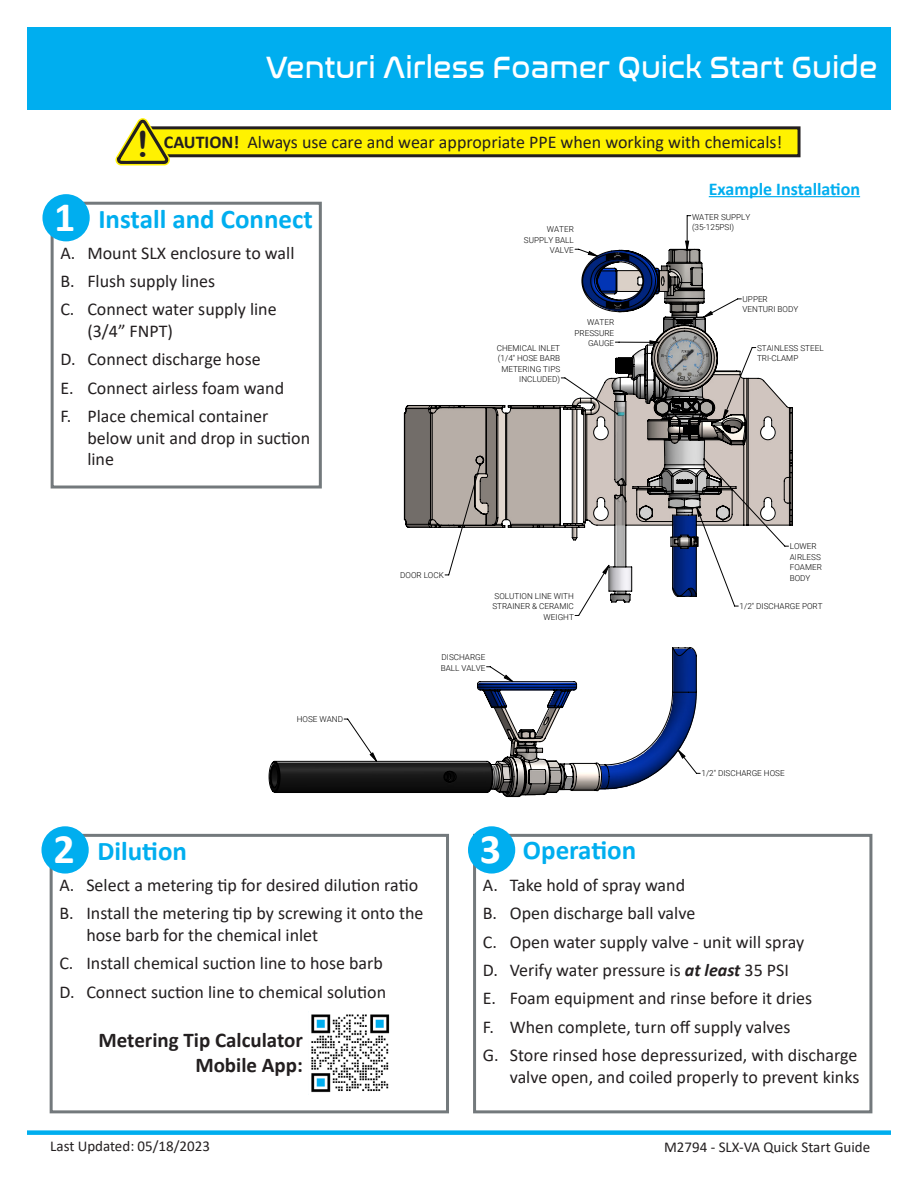
<style>
.page{position:relative;width:918px;height:1188px;background:#fff}
.page>*{position:absolute;margin:0;border:0;box-sizing:border-box;transform-origin:0 0}
.t1{font:700 42px "Calibri";color:#fff}
.t2{font:36px "Arial Rounded MT Bold";color:#231f20}
.t3{font:31.5px "Nasalization Rg";color:#fff;scale:.9 1}
.t4{font:700 27px "Calibri";color:#00aeef}
.t5{font:700 21px/25.2px "Calibri";color:#231f20;text-align:right}
.t6{font:18px/21.6px "Calibri";color:#231f20}
.t7{font:700 18px "Calibri";color:#00aeef}
.t8{font:15px "Calibri";color:#231f20}
.t9{font:300 8.1px/10.5px "Roboto";color:#000}
.s1{font-weight:700}
.s2{font-weight:700;font-style:italic}
</style>
<div class="page">
<div style="left:27px;top:1130px;width:864px;height:5px;background:#00aeef"></div>
<div style="left:27px;top:28px;width:864px;height:82px;background:#00aeef"></div>
<div style="left:147px;top:128px;width:652px;height:28px;background:#fff200"></div>
<div style="left:146px;top:126px;width:655px;height:31px;border:3px solid #231f20"></div>
<svg style="left:115px;top:118px;width:55px;height:47px"></svg>
<div style="left:473px;top:834px;width:399px;height:279px;border:3px solid #73797c"></div>
<div style="left:468px;top:826px;width:47px;height:48px;background:#00aeef;border-radius:50%"></div>
<svg style="left:268px;top:407px;width:525px;height:390px"></svg>
<svg style="left:344px;top:215px;width:445px;height:559px"></svg>
<svg style="left:370px;top:241px;width:358px;height:520px"></svg>
<hr style="left:709px;top:196px;width:151px;height:1px;background:#00aeef">
<div style="left:50px;top:834px;width:399px;height:279px;border:3px solid #73797c"></div>
<div style="left:41px;top:826px;width:48px;height:48px;background:#00aeef;border-radius:50%"></div>
<img style="left:311px;top:1014px;width:79px;height:79px">
<div style="left:51px;top:202px;width:271px;height:287px;border:3px solid #73797c"></div>
<div style="left:42px;top:194px;width:48px;height:47px;background:#00aeef;border-radius:50%"></div>
<h3 class="t3" style="left:266px;top:39px;width:681px">Venturi Airless Foamer Quick Start Guide</h3>
<h2 class="t2" style="left:137px;top:123px;width:13px">!</h2>
<p class="t6" style="left:164px;top:130px;width:620px"><span class="s1">CAUTION!</span> Always use care and wear appropriate PPE when working with chemicals!</p>
<p class="t7" style="left:709px;top:176px;width:153px">Example Installation</p>
<p class="t1" style="left:54px;top:187px;width:23px">1</p>
<p class="t4" style="left:98px;top:200px;width:216px">Install and Connect</p>
<p class="t6" style="left:60px;top:241px;width:236px">A. Mount SLX enclosure to wall</p>
<p class="t6" style="left:60px;top:270px;width:156px">B. Flush supply lines</p>
<p class="t6" style="left:87px;top:298px;width:191px;text-indent:-27px">C. Connect water supply line (3/4” FNPT)</p>
<p class="t6" style="left:60px;top:348px;width:202px">D. Connect discharge hose</p>
<p class="t6" style="left:60px;top:376px;width:225px">E. Connect airless foam wand</p>
<p class="t6" style="left:87px;top:405px;width:224px;text-indent:-27px">F. Place chemical container below unit and drop in suction line</p>
<p class="t1" style="left:53px;top:820px;width:23px">2</p>
<p class="t4" style="left:97px;top:832px;width:91px">Dilution</p>
<p class="t9" style="left:297px;top:714px;width:48px">HOSE WAND</p>
<p class="t9" style="left:524px;top:224px;width:52px;text-align:right">WATER<br>SUPPLY BALL<br>VALVE</p>
<p class="t9" style="left:497px;top:342px;width:65px;text-align:right">CHEMICAL INLET (1/4" HOSE BARB<br>METERING TIPS<br>INCLUDED)</p>
<p class="t9" style="left:575px;top:317px;width:41px;text-align:right">WATER<br>PRESSURE<br>GAUGE</p>
<p class="t9" style="left:692px;top:211px;width:60px">WATER SUPPLY (35-125PSI)</p>
<p class="t9" style="left:743px;top:293px;width:57px">UPPER<br>VENTURI BODY</p>
<p class="t9" style="left:757px;top:342px;width:68px">STAINLESS STEEL<br>TRI-CLAMP</p>
<p class="t9" style="left:400px;top:569px;width:45px">DOOR LOCK</p>
<p class="t9" style="left:492px;top:590px;width:83px;text-align:right">SOLUTION LINE WITH<br>STRAINER &amp; CERAMIC<br>WEIGHT</p>
<p class="t9" style="left:441px;top:652px;width:46px">DISCHARGE<br>BALL VALVE</p>
<p class="t1" style="left:480px;top:820px;width:23px">3</p>
<p class="t4" style="left:523px;top:831px;width:115px">Operation</p>
<p class="t9" style="left:790px;top:541px;width:34px">LOWER<br>AIRLESS<br>FOAMER<br>BODY</p>
<p class="t9" style="left:740px;top:601px;width:85px">1/2" DISCHARGE PORT</p>
<p class="t9" style="left:701px;top:768px;width:85px">1/2" DISCHARGE HOSE</p>
<p class="t6" style="left:59px;top:874px;width:360px">A. Select a metering tip for desired dilution ratio</p>
<p class="t6" style="left:86px;top:902px;width:339px;text-indent:-27px">B. Install the metering tip by screwing it onto the hose barb for the chemical inlet</p>
<p class="t6" style="left:59px;top:952px;width:325px">C. Install chemical suction line to hose barb</p>
<p class="t6" style="left:59px;top:980px;width:328px">D. Connect suction line to chemical solution</p>
<p class="t5" style="left:99px;top:1027px;width:206px">Metering Tip Calculator<br>Mobile App:</p>
<p class="t6" style="left:483px;top:874px;width:204px">A. Take hold of spray wand</p>
<p class="t6" style="left:483px;top:902px;width:214px">B. Open discharge ball valve</p>
<p class="t6" style="left:483px;top:930px;width:323px">C. Open water supply valve - unit will spray</p>
<p class="t6" style="left:483px;top:959px;width:308px">D. Verify water pressure is <span class="s2">at least</span> 35 PSI</p>
<p class="t6" style="left:483px;top:987px;width:331px">E. Foam equipment and rinse before it dries</p>
<p class="t6" style="left:483px;top:1015px;width:309px">F. When complete, turn off supply valves</p>
<p class="t6" style="left:483px;top:1044px;width:378px;text-align:right">G. Store rinsed hose depressurized, with discharge valve open, and coiled properly to prevent kinks</p>
<p class="t8" style="left:50px;top:1135px;width:161px">Last Updated: 05/18/2023</p>
<p class="t8" style="left:664px;top:1137px;width:208px">M2794 - SLX-VA Quick Start Guide</p>
</div>
